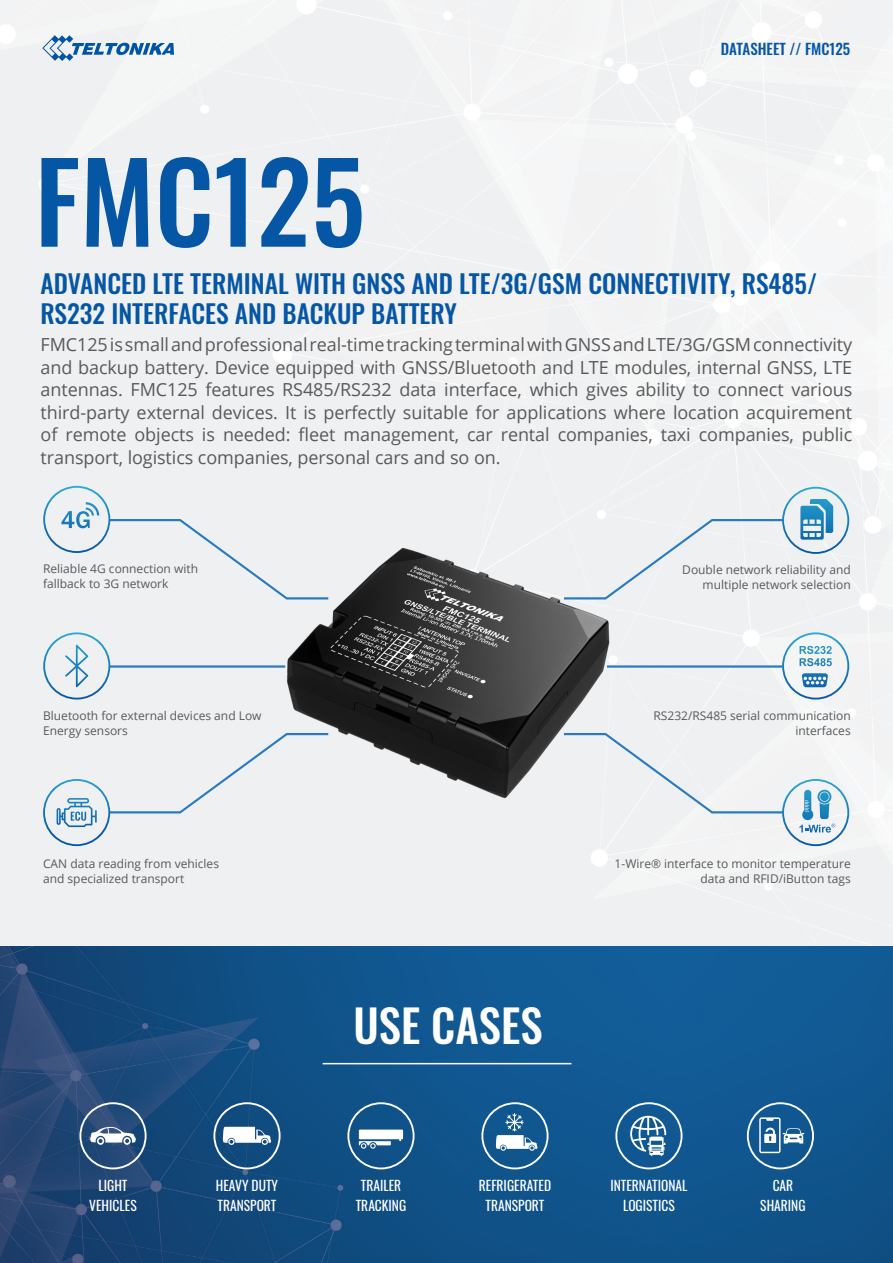
<style>
.page{position:relative;width:893px;height:1263px;background:#fff}
.page>*{position:absolute;margin:0;border:0;box-sizing:border-box;transform-origin:0 0}
.t1{font:500 109.5px "Oswald";color:#0556a5}
.t2{font:500 45px "Oswald";color:#fff}
.t3{font:500 25.5px/30.6px "Oswald";color:#0556a5}
.t4{font:18px/22.5px "Open Sans";letter-spacing:-.005em;color:#58595b;text-align:justify}
.t5{font:500 15px "Oswald";color:#0556a5}
.t6{font:13.5px/19.5px "Oswald";color:#fff;text-align:center}
.t7{font:12px/15px "Open Sans";color:#58595b}
</style>
<div class="page">
<img style="left:0;top:946px;width:893px;height:317px">
<div style="left:220px;top:465px;width:428px;height:428px;background:#eff0f1;border-radius:214px"></div>
<hr style="left:109px;top:665px;width:176px;height:3px;background:#287bc0">
<hr style="left:607px;top:665px;width:176px;height:3px;background:#287bc0">
<img style="left:245px;top:515px;width:405px;height:333px">
<svg style="left:562px;top:732px;width:287px;height:114px"></svg>
<div style="left:43px;top:486px;width:287px;height:115px;background:#eff0f1"></div>
<svg style="left:43px;top:632px;width:67px;height:67px"></svg>
<svg style="left:562px;top:487px;width:287px;height:114px"></svg>
<svg style="left:782px;top:632px;width:67px;height:67px"></svg>
<div style="left:43px;top:732px;width:287px;height:114px;background:#eff0f1"></div>
<svg style="left:42px;top:35px;width:132px;height:26px"></svg>
<svg style="left:79px;top:1102px;width:68px;height:67px;background:#4a698f"></svg>
<svg style="left:213px;top:1102px;width:68px;height:67px"></svg>
<svg style="left:481px;top:1102px;width:67px;height:67px;background:#4178a5"></svg>
<svg style="left:347px;top:1102px;width:68px;height:67px;background:#41749f"></svg>
<svg style="left:747px;top:1102px;width:67px;height:67px;background:#3d75a4"></svg>
<svg style="left:615px;top:1102px;width:67px;height:67px;background:#4179a7"></svg>
<hr style="left:323px;top:1063px;width:248px;height:1px;background:#fff">
<h1 class="t1" style="left:35px;top:145px;width:332px">FMC125</h1>
<p class="t5" style="left:721px;top:41px;width:131px">DATASHEET // FMC125</p>
<h3 class="t3" style="left:40px;top:270px;width:778px">ADVANCED LTE TERMINAL WITH GNSS AND LTE/3G/GSM CONNECTIVITY, RS485/<br>RS232 INTERFACES AND BACKUP BATTERY</h3>
<p class="t4" style="left:41px;top:333px;width:813px">FMC125 is small and professional real-time tracking terminal with GNSS and LTE/3G/GSM connectivity and backup battery. Device equipped with GNSS/Bluetooth and LTE modules, internal GNSS, LTE antennas. FMC125 features RS485/RS232 data interface, which gives ability to connect various third-party external devices. It is perfectly suitable for applications where location acquirement of remote objects is needed: fleet management, car rental companies, taxi companies, public transport, logistics companies, personal cars and so on.</p>
<p class="t7" style="left:43px;top:561px;width:156px">Reliable 4G connection with fallback to 3G network</p>
<p class="t7" style="left:682px;top:562px;width:170px;text-align:right">Double network reliability and multiple network selection</p>
<p class="t7" style="left:43px;top:708px;width:220px">Bluetooth for external devices and Low<br>Energy sensors</p>
<p class="t7" style="left:653px;top:708px;width:199px;text-align:right">RS232/RS485 serial communication interfaces</p>
<p class="t7" style="left:43px;top:856px;width:177px">CAN data reading from vehicles and specialized transport</p>
<p class="t7" style="left:615px;top:856px;width:238px;text-align:right">1-Wire® interface to monitor temperature data and RFID/iButton tags</p>
<h2 class="t2" style="left:353px;top:1002px;width:191px">USE CASES</h2>
<p class="t6" style="left:89px;top:1175px;width:49px">LIGHT<br>VEHICLES</p>
<p class="t6" style="left:216px;top:1175px;width:64px;text-align:left">HEAVY DUTY<br>TRANSPORT</p>
<p class="t6" style="left:356px;top:1175px;width:52px">TRAILER<br>TRACKING</p>
<p class="t6" style="left:479px;top:1175px;width:74px">REFRIGERATED<br>TRANSPORT</p>
<p class="t6" style="left:760px;top:1175px;width:47px">CAR<br>SHARING</p>
<p class="t6" style="left:610px;top:1175px;width:79px">INTERNATIONAL<br>LOGISTICS</p>
</div>
